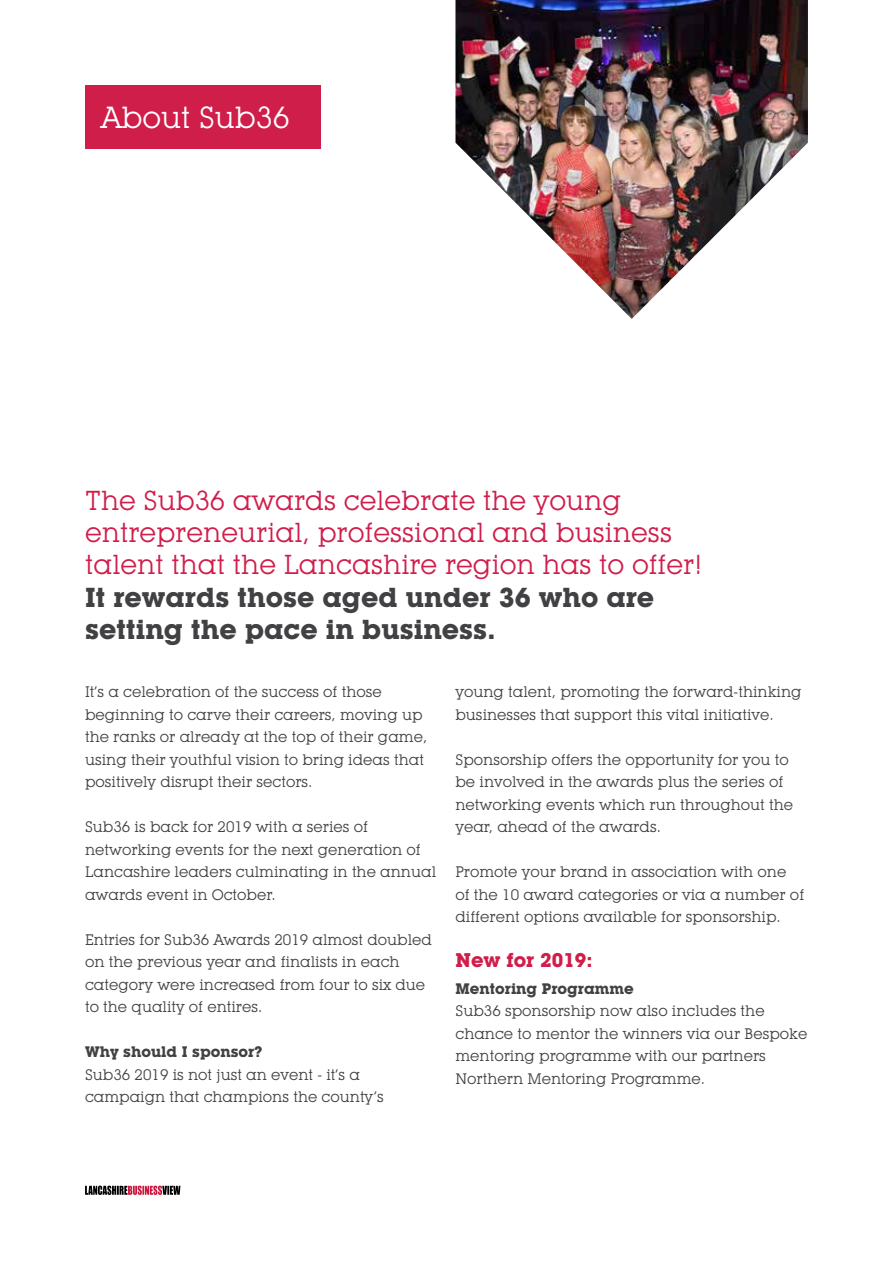
<style>
.page{position:relative;width:893px;height:1263px;background:#fff}
.page>*{position:absolute;margin:0;border:0;box-sizing:border-box;transform-origin:0 0}
.t1{font:30px "Lubalin Graph IT Cby BT";color:#fff}
.t2{font:27px/32.4px "Lubalin Graph IT Cby BT";color:#d01d4a}
.t3{font:700 27px/32.4px "Lubalin Graph IT Cby BT";color:#414042}
.t4{font:700 19.5px "Lubalin Graph IT Cby BT";color:#d01d4a}
.t5{font:15px/22.5px "Lubalin Graph IT Cby BT";color:#414042}
.t6{font:700 15px "Lubalin Graph IT Cby BT";color:#414042}
</style>
<div class="page">
<div style="left:85px;top:85px;width:235px;height:64px;background:#d01e4a"></div>
<img style="left:455px;top:0;width:353px;height:319px">
<svg style="left:85px;top:1185px;width:95px;height:10px"></svg>
<h1 class="t1" style="left:101px;top:99px;width:190px">About Sub36</h1>
<h2 class="t2" style="left:85px;top:484px;width:618px">The Sub36 awards celebrate the young entrepreneurial, professional and business talent that the Lancashire region has to offer!</h2>
<h2 class="t3" style="left:85px;top:581px;width:571px">It rewards those aged under 36 who are setting the pace in business.</h2>
<p class="t5" style="left:85px;top:680px;width:344px">It’s a celebration of the success of those beginning to carve their careers, moving up the ranks or already at the top of their game, using their youthful vision to bring ideas that positively disrupt their sectors.</p>
<p class="t5" style="left:85px;top:815px;width:353px">Sub36 is back for 2019 with a series of networking events for the next generation of Lancashire leaders culminating in the annual awards event in October.</p>
<p class="t5" style="left:85px;top:928px;width:348px">Entries for Sub36 Awards 2019 almost doubled on the previous year and finalists in each category were increased from four to six due to the quality of entires.</p>
<p class="t6" style="left:85px;top:1043px;width:179px">Why should I sponsor?</p>
<p class="t5" style="left:85px;top:1063px;width:300px">Sub36 2019 is not just an event - it’s a campaign that champions the county’s</p>
<p class="t5" style="left:455px;top:680px;width:348px">young talent, promoting the forward-thinking businesses that support this vital initiative.</p>
<p class="t5" style="left:455px;top:748px;width:339px">Sponsorship offers the opportunity for you to be involved in the awards plus the series of networking events which run throughout the year, ahead of the awards.</p>
<p class="t5" style="left:455px;top:860px;width:350px">Promote your brand in association with one of the 10 award categories or via a number of different options available for sponsorship.</p>
<h3 class="t4" style="left:455px;top:948px;width:139px">New for 2019:</h3>
<p class="t6" style="left:455px;top:979px;width:180px">Mentoring Programme</p>
<p class="t5" style="left:455px;top:1000px;width:353px">Sub36 sponsorship now also includes the chance to mentor the winners via our Bespoke mentoring programme with our partners Northern Mentoring Programme.</p>
</div>
